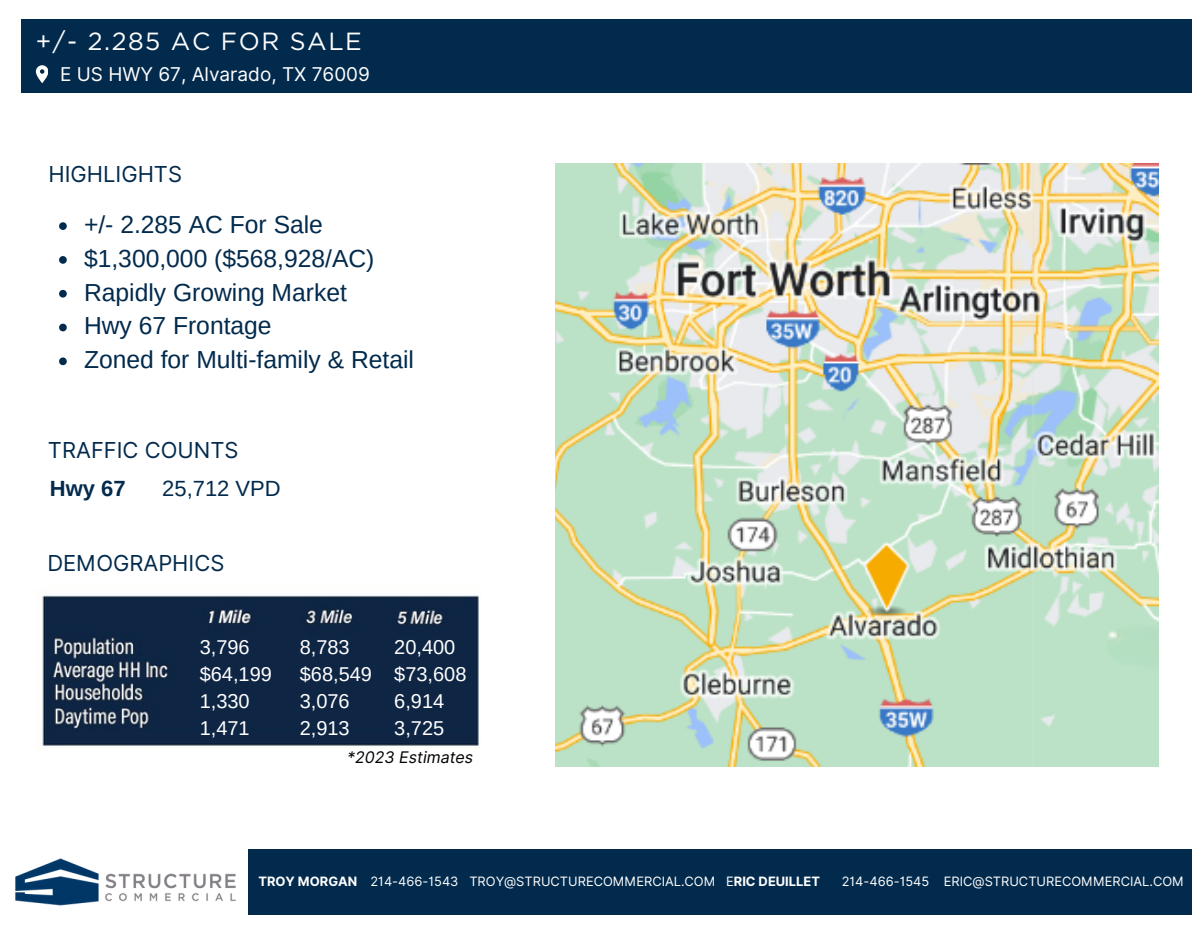
<style>
.page{position:relative;width:1203px;height:930px;background:#fff}
.page>*{position:absolute;margin:0;border:0;box-sizing:border-box;transform-origin:0 0}
.t1{font:24.8px "Gotham";letter-spacing:.06em;color:#fff}
.t2{font:24.6px "Arimo";color:#022a4d}
.t3{font:22px "Inter";color:#022a4d}
.t4{font:22px "Arimo";color:#022a4d}
.t5{font:700 22px "Arimo";color:#022a4d}
.t6{font:20px "Arimo";color:#fff}
.t7{font:19px "Inter";color:#fff}
.t8{font:italic 16px "Inter";color:#000}
.t9{font:12.8px "Inter";color:#fff}
.t10{font:700 12.8px "Inter";color:#fff}
.s1{font-weight:700}
.s2{font-weight:400}
</style>
<div class="page">
<div style="left:249px;top:849px;width:942px;height:66px;background:#022a4d"></div>
<img style="left:15px;top:858px;width:221px;height:48px">
<div style="left:21px;top:19px;width:1170px;height:74px;background:#022a4d"></div>
<svg style="left:36px;top:65px;width:12px;height:18px"></svg>
<img style="left:556px;top:163px;width:603px;height:604px">
<img style="left:42px;top:595px;width:437px;height:153px">
<svg style="left:59px;top:222px;width:8px;height:8px"></svg>
<svg style="left:59px;top:256px;width:8px;height:8px"></svg>
<svg style="left:59px;top:290px;width:8px;height:8px"></svg>
<svg style="left:59px;top:324px;width:8px;height:7px"></svg>
<svg style="left:59px;top:357px;width:8px;height:8px"></svg>
<h2 class="t1" style="left:36px;top:26px;width:327px">+/- 2.285 AC FOR SALE</h2>
<h2 class="t7" style="left:60px;top:63px;width:311px">E US HWY 67, Alvarado, TX 76009</h2>
<h2 class="t3" style="left:49px;top:161px;width:135px">HIGHLIGHTS</h2>
<h6 class="t2" style="left:84px;top:211px;width:240px">+/- 2.285 AC For Sale</h6>
<p class="t2" style="left:84px;top:245px;width:292px">$1,300,000 ($568,928/AC)</p>
<p class="t2" style="left:84px;top:278px;width:264px">Rapidly Growing Market</p>
<p class="t2" style="left:84px;top:312px;width:189px">Hwy 67 Frontage</p>
<p class="t2" style="left:84px;top:346px;width:331px">Zoned for Multi-family &amp; Retail</p>
<h3 class="t3" style="left:48px;top:437px;width:192px">TRAFFIC COUNTS</h3>
<h4 class="t5" style="left:50px;top:476px;width:77px">Hwy 67</h4>
<h4 class="t4" style="left:162px;top:476px;width:120px">25,712 VPD</h4>
<h2 class="t3" style="left:47px;top:550px;width:179px">DEMOGRAPHICS</h2>
<h3 class="t6" style="left:200px;top:636px;width:52px">3,796</h3>
<h3 class="t6" style="left:300px;top:636px;width:52px">8,783</h3>
<h3 class="t6" style="left:394px;top:636px;width:63px">20,400</h3>
<h3 class="t6" style="left:200px;top:663px;width:74px">$64,199</h3>
<h3 class="t6" style="left:300px;top:663px;width:168px">$68,549 $73,608</h3>
<h3 class="t6" style="left:200px;top:690px;width:52px">1,330</h3>
<h3 class="t6" style="left:300px;top:690px;width:52px">3,076</h3>
<h3 class="t6" style="left:394px;top:690px;width:52px">6,914</h3>
<h3 class="t6" style="left:200px;top:717px;width:52px">1,471</h3>
<h3 class="t6" style="left:300px;top:717px;width:52px">2,913</h3>
<p class="t6" style="left:394px;top:717px;width:52px">3,725</p>
<h4 class="t8" style="left:347px;top:748px;width:128px">*2023 Estimates</h4>
<h3 class="t9" style="left:258px;top:874px;width:459px"><span class="s1">TROY MORGAN</span> 214-466-1543 TROY@STRUCTURECOMMERCIAL.COM</h3>
<h2 class="t10" style="left:726px;top:874px;width:95px"><span class="s2">E</span>RIC DEUILLET</h2>
<h2 class="t9" style="left:842px;top:874px;width:344px">214-466-1545 ERIC@STRUCTURECOMMERCIAL.COM</h2>
</div>
